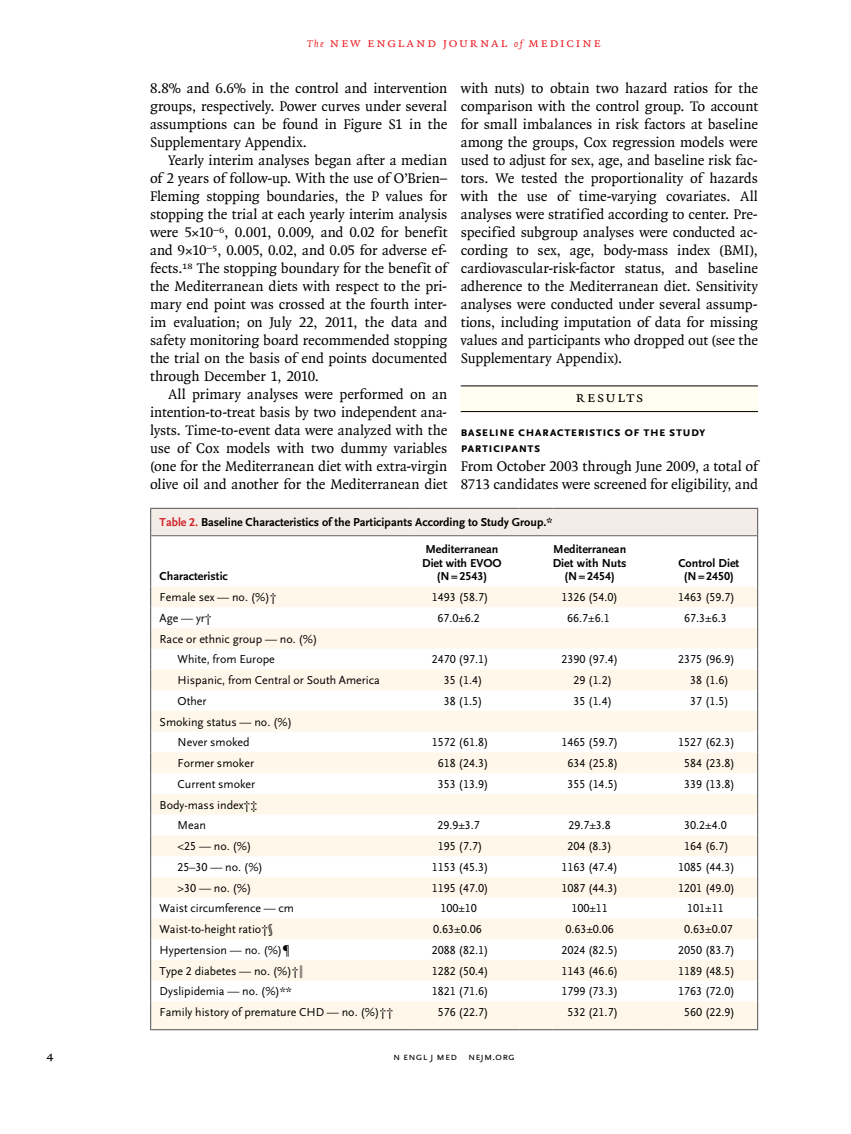
<style>
.page{position:relative;width:851px;height:1134px;background:#fff}
.page>*{position:absolute;margin:0;border:0;box-sizing:border-box;transform-origin:0 0}
.t1{font:15.75px "OTNEJM Quadraat Small Cap";letter-spacing:.09em;color:#000}
.t2{font:15px/18px "OTNEJM Quadraat";letter-spacing:-.005em;color:#000;text-align:justify}
.t3{font:14.25px "OTNEJM Quadraat Cap";color:#000}
.t4{font:700 13.5px/15.8px "OTNEJM Scala Sans Small LF Cap";letter-spacing:.02em;color:#000}
.t5{font:13.5px "OTNEJM Quadraat Cap";letter-spacing:.11em;color:#ed1d24}
.t6{font:12px/20.7px "OTNEJM Scala Sans LF";color:#000}
.t7{font:700 12px/13.5px "OTNEJM Scala Sans LF";color:#000;text-align:center}
.t8{font:10.8px "OTNEJM Scala Sans LF Cap";letter-spacing:.01em;color:#000}
.s1{font-family:"OTNEJM Quadraat";font-style:italic;font-size:10.5px}
.s2{color:#d2232a}
</style>
<div class="page">
<div style="left:460px;top:386px;width:298px;height:27px;background:#fffef0"></div>
<hr style="left:460px;top:386px;width:298px;height:1px;background:#000">
<hr style="left:460px;top:411px;width:298px;height:1px;background:#000">
<div style="left:151px;top:508px;width:606px;height:28px;background:#f4ede7"></div>
<svg style="left:151px;top:586px;width:606px;height:443px;fill:#fff7e9"></svg>
<hr style="left:150px;top:508px;width:263px;height:1px;background:#636466">
<svg style="left:150px;top:509px;width:1px;height:27px"></svg>
<hr style="left:413px;top:508px;width:106px;height:1px;background:#636466">
<hr style="left:519px;top:508px;width:33px;height:1px;background:#636466">
<hr style="left:552px;top:508px;width:84px;height:1px;background:#636466">
<hr style="left:636px;top:508px;width:33px;height:1px;background:#636466">
<hr style="left:669px;top:508px;width:89px;height:1px;background:#636466">
<svg style="left:757px;top:509px;width:1px;height:27px"></svg>
<hr style="left:150px;top:536px;width:1px;height:50px;background:#636466">
<hr style="left:757px;top:536px;width:1px;height:50px;background:#636466">
<svg style="left:150px;top:586px;width:1px;height:443px"></svg>
<svg style="left:757px;top:586px;width:1px;height:443px"></svg>
<hr style="left:150px;top:1029px;width:263px;height:1px;background:#636466">
<hr style="left:413px;top:1029px;width:106px;height:1px;background:#636466">
<hr style="left:519px;top:1029px;width:33px;height:1px;background:#636466">
<hr style="left:552px;top:1029px;width:84px;height:1px;background:#636466">
<hr style="left:636px;top:1029px;width:33px;height:1px;background:#636466">
<hr style="left:669px;top:1029px;width:89px;height:1px;background:#636466">
<hr style="left:151px;top:535px;width:262px;height:1px;background:#636466">
<hr style="left:413px;top:535px;width:106px;height:1px;background:#636466">
<hr style="left:519px;top:535px;width:33px;height:1px;background:#636466">
<hr style="left:552px;top:535px;width:84px;height:1px;background:#636466">
<hr style="left:636px;top:535px;width:33px;height:1px;background:#636466">
<hr style="left:669px;top:535px;width:88px;height:1px;background:#636466">
<p class="t5" style="left:307px;top:35px;width:295px"><span class="s1">The</span> new england journal <span class="s1">of</span> medicine</p>
<p class="t2" style="left:460px;top:79px;width:299px">with nuts) to obtain two hazard ratios for the comparison with the control group. To account for small imbalances in risk factors at baseline among the groups, Cox regression models were used to adjust for sex, age, and baseline risk fac&shy;tors. We tested the proportionality of hazards with the use of time-varying covariates. All analyses were stratified according to center. Pre&shy;specified subgroup analyses were conducted ac&shy;cording to sex, age, body-mass index (BMI), cardiovascular-risk-factor status, and baseline adherence to the Mediterranean diet. Sensitivity analyses were conducted under several assump&shy;tions, including imputation of data for missing values and participants who dropped out (see the Supplementary Appendix).</p>
<p class="t1" style="left:575px;top:388px;width:69px">Results</p>
<p class="t4" style="left:460px;top:424px;width:246px">Baseline Characteristics of the Study<br>Participants</p>
<p class="t2" style="left:460px;top:457px;width:298px">From October 2003 through June 2009, a total of<br>8713 candidates were screened for eligibility, and</p>
<p class="t7" style="left:160px;top:516px;width:394px"><span class="s2">Table 2.</span> Baseline Characteristics of the Participants According to Study Group.*</p>
<p class="t2" style="left:150px;top:79px;width:299px">8.8% and 6.6% in the control and intervention groups, respectively. Power curves under several assumptions can be found in Figure S1 in the Supplementary Appendix.</p>
<p class="t2" style="left:150px;top:151px;width:299px;text-indent:18px">Yearly interim analyses began after a median of 2 years of follow-up. With the use of O’Brien– Fleming stopping boundaries, the P values for stopping the trial at each yearly interim analysis were 5×10<sup>−6</sup>, 0.001, 0.009, and 0.02 for benefit and 9×10<sup>−5</sup>, 0.005, 0.02, and 0.05 for adverse ef&shy;fects.<sup>18</sup> The stopping boundary for the benefit of the Mediterranean diets with respect to the pri&shy;mary end point was crossed at the fourth inter&shy;im evaluation; on July 22, 2011, the data and safety monitoring board recommended stopping the trial on the basis of end points documented through December 1, 2010.</p>
<p class="t2" style="left:150px;top:385px;width:299px;text-indent:18px">All primary analyses were performed on an intention-to-treat basis by two independent ana&shy;lysts. Time-to-event data were analyzed with the use of Cox models with two dummy variables (one for the Mediterranean diet with extra-virgin olive oil and another for the Mediterranean diet</p>
<p class="t7" style="left:160px;top:570px;width:70px">Characteristic</p>
<p class="t7" style="left:422px;top:543px;width:81px">Mediterranean<br>Diet with EVOO (N=2543)</p>
<p class="t7" style="left:552px;top:543px;width:75px">Mediterranean<br>Diet with Nuts (N=2454)</p>
<p class="t7" style="left:678px;top:557px;width:62px">Control Diet (N=2450)</p>
<p class="t6" style="left:160px;top:587px;width:118px">Female sex — no. (%)†</p>
<p class="t6" style="left:432px;top:587px;width:58px">1493 (58.7)</p>
<p class="t6" style="left:561px;top:587px;width:58px">1326 (54.0)</p>
<p class="t6" style="left:678px;top:587px;width:58px">1463 (59.7)</p>
<p class="t6" style="left:160px;top:608px;width:54px">Age — yr†</p>
<p class="t6" style="left:437px;top:608px;width:44px">67.0±6.2</p>
<p class="t6" style="left:567px;top:608px;width:44px">66.7±6.1</p>
<p class="t6" style="left:684px;top:608px;width:44px">67.3±6.3</p>
<p class="t6" style="left:178px;top:629px;width:141px;text-indent:-18px">Race or ethnic group — no. (%)<br>White, from Europe</p>
<p class="t6" style="left:432px;top:649px;width:58px">2470 (97.1)</p>
<p class="t6" style="left:561px;top:649px;width:58px">2390 (97.4)</p>
<p class="t6" style="left:678px;top:649px;width:58px">2375 (96.9)</p>
<p class="t6" style="left:178px;top:670px;width:204px">Hispanic, from Central or South America</p>
<p class="t6" style="left:444px;top:670px;width:40px">35 (1.4)</p>
<p class="t6" style="left:573px;top:670px;width:40px">29 (1.2)</p>
<p class="t6" style="left:690px;top:670px;width:40px">38 (1.6)</p>
<p class="t6" style="left:178px;top:691px;width:30px">Other</p>
<p class="t6" style="left:444px;top:691px;width:40px">38 (1.5)</p>
<p class="t6" style="left:573px;top:691px;width:40px">35 (1.4)</p>
<p class="t6" style="left:690px;top:691px;width:40px">37 (1.5)</p>
<p class="t6" style="left:178px;top:712px;width:116px;text-indent:-18px">Smoking status — no. (%)<br>Never smoked</p>
<p class="t6" style="left:432px;top:732px;width:58px">1572 (61.8)</p>
<p class="t6" style="left:561px;top:732px;width:58px">1465 (59.7)</p>
<p class="t6" style="left:678px;top:732px;width:58px">1527 (62.3)</p>
<p class="t6" style="left:178px;top:753px;width:78px">Former smoker</p>
<p class="t6" style="left:438px;top:753px;width:52px">618 (24.3)</p>
<p class="t6" style="left:567px;top:753px;width:52px">634 (25.8)</p>
<p class="t6" style="left:684px;top:753px;width:52px">584 (23.8)</p>
<p class="t6" style="left:178px;top:774px;width:79px">Current smoker</p>
<p class="t6" style="left:438px;top:774px;width:52px">353 (13.9)</p>
<p class="t6" style="left:567px;top:774px;width:52px">355 (14.5)</p>
<p class="t6" style="left:684px;top:774px;width:52px">339 (13.8)</p>
<p class="t6" style="left:178px;top:795px;width:81px;text-indent:-18px">Body-mass index†‡<br>Mean</p>
<p class="t6" style="left:437px;top:815px;width:44px">29.9±3.7</p>
<p class="t6" style="left:568px;top:815px;width:44px">29.7±3.8</p>
<p class="t6" style="left:684px;top:815px;width:44px">30.2±4.0</p>
<p class="t6" style="left:178px;top:836px;width:75px">&lt;25 — no. (%)</p>
<p class="t6" style="left:438px;top:836px;width:46px">195 (7.7)</p>
<p class="t6" style="left:567px;top:836px;width:46px">204 (8.3)</p>
<p class="t6" style="left:684px;top:836px;width:46px">164 (6.7)</p>
<p class="t6" style="left:178px;top:857px;width:87px">25–30 — no. (%)</p>
<p class="t6" style="left:432px;top:857px;width:58px">1153 (45.3)</p>
<p class="t6" style="left:561px;top:857px;width:58px">1163 (47.4)</p>
<p class="t6" style="left:678px;top:857px;width:58px">1085 (44.3)</p>
<p class="t6" style="left:178px;top:878px;width:75px">&gt;30 — no. (%)</p>
<p class="t6" style="left:432px;top:878px;width:58px">1195 (47.0)</p>
<p class="t6" style="left:561px;top:878px;width:58px">1087 (44.3)</p>
<p class="t6" style="left:678px;top:878px;width:58px">1201 (49.0)</p>
<p class="t6" style="left:160px;top:898px;width:136px">Waist circumference — cm</p>
<p class="t6" style="left:440px;top:898px;width:38px">100±10</p>
<p class="t6" style="left:571px;top:898px;width:38px">100±11</p>
<p class="t6" style="left:687px;top:898px;width:38px">101±11</p>
<p class="t6" style="left:160px;top:919px;width:115px">Waist-to-height ratio†§</p>
<p class="t6" style="left:433px;top:919px;width:50px">0.63±0.06</p>
<p class="t6" style="left:565px;top:919px;width:50px">0.63±0.06</p>
<p class="t6" style="left:684px;top:919px;width:50px">0.63±0.07</p>
<p class="t6" style="left:160px;top:940px;width:132px">Hypertension — no. (%)¶</p>
<p class="t6" style="left:432px;top:940px;width:58px">2088 (82.1)</p>
<p class="t6" style="left:561px;top:940px;width:58px">2024 (82.5)</p>
<p class="t6" style="left:678px;top:940px;width:58px">2050 (83.7)</p>
<p class="t6" style="left:160px;top:961px;width:146px">Type 2 diabetes — no. (%)†‖</p>
<p class="t6" style="left:432px;top:961px;width:58px">1282 (50.4)</p>
<p class="t6" style="left:561px;top:961px;width:58px">1143 (46.6)</p>
<p class="t6" style="left:678px;top:961px;width:58px">1189 (48.5)</p>
<p class="t6" style="left:160px;top:981px;width:134px">Dyslipidemia — no. (%)**</p>
<p class="t6" style="left:432px;top:981px;width:58px">1821 (71.6)</p>
<p class="t6" style="left:561px;top:981px;width:58px">1799 (73.3)</p>
<p class="t6" style="left:678px;top:981px;width:58px">1763 (72.0)</p>
<p class="t6" style="left:160px;top:1002px;width:235px">Family history of premature CHD — no. (%)††</p>
<p class="t6" style="left:438px;top:1002px;width:52px">576 (22.7)</p>
<p class="t6" style="left:567px;top:1002px;width:52px">532 (21.7)</p>
<p class="t6" style="left:684px;top:1002px;width:52px">560 (22.9)</p>
<p class="t3" style="left:46px;top:1048px;width:9px">4</p>
<p class="t8" style="left:393px;top:1050px;width:123px">n engl j med nejm.org</p>
</div>
